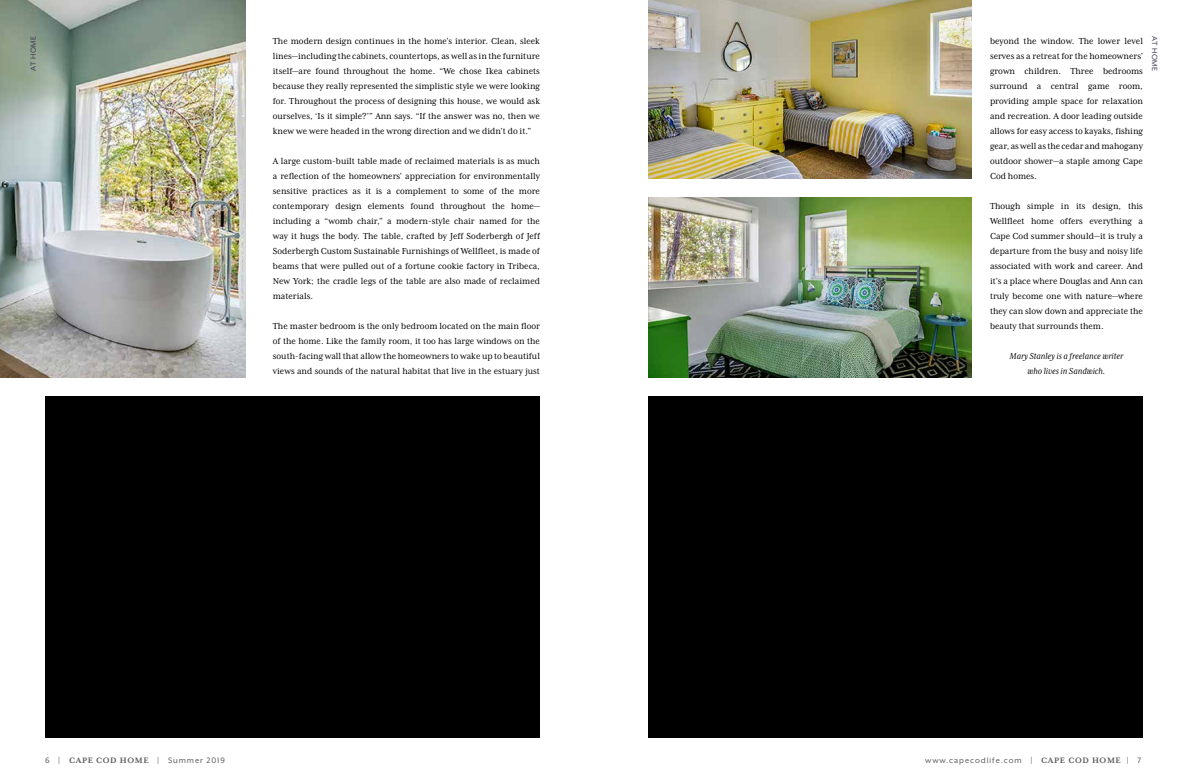
<style>
.page{position:relative;width:1188px;height:783px;background:#fff}
.page>*{position:absolute;margin:0;border:0;box-sizing:border-box;transform-origin:0 0}
.t1{font:10px/15px "Mrs Eaves XL Serif Nar OT";color:#000;text-align:justify}
.t2{font:italic 10px/15px "Mrs Eaves XL Serif Nar OT";color:#000;text-align:center}
.t3{font:9px "Mr Eaves XL San R";letter-spacing:.1em;color:#58595b}
.t4{font:8.5px "Mr Eaves XL San R";letter-spacing:.06em;color:#413c57}
.s1{font-family:"Mrs Eaves XL Serif OT";font-weight:700}
</style>
<div class="page">
<div style="left:45px;top:396px;width:495px;height:342px;background:#000"></div>
<div style="left:648px;top:396px;width:495px;height:342px;background:#000"></div>
<img style="left:0;top:0;width:246px;height:378px">
<img style="left:648px;top:0;width:324px;height:178px">
<img style="left:648px;top:198px;width:324px;height:180px">
<p class="t4" style="left:28px;top:71px;width:36px;rotate:-90deg">AT HOME</p>
<p class="t4" style="left:1160px;top:36px;width:36px;rotate:90deg">AT HOME</p>
<p class="t1" style="left:273px;top:33px;width:269px">The modern design continues in the home’s interior. Clean, sleek lines—including the cabinets, countertops, as well as in the furniture itself—are found throughout the home. “We chose Ikea cabinets because they really represented the simplistic style we were looking for. Throughout the process of designing this house, we would ask ourselves, ‘Is it simple?’” Ann says. “If the answer was no, then we knew we were headed in the wrong direction and we didn’t do it.”</p>
<p class="t1" style="left:273px;top:153px;width:269px">A large custom-built table made of reclaimed materials is as much a reflection of the homeowners’ appreciation for environmentally sensitive practices as it is a complement to some of the more contemporary design elements found throughout the home— including a “womb chair,” a modern-style chair named for the way it hugs the body. The table, crafted by Jeff Soderbergh of Jeff Soderbergh Custom Sustainable Furnishings of Wellfleet, is made of beams that were pulled out of a fortune cookie factory in Tribeca, New York; the cradle legs of the table are also made of reclaimed materials.</p>
<p class="t1" style="left:273px;top:318px;width:269px">The master bedroom is the only bedroom located on the main floor of the home. Like the family room, it too has large windows on the south-facing wall that allow the homeowners to wake up to beautiful views and sounds of the natural habitat that live in the estuary just</p>
<p class="t1" style="left:990px;top:33px;width:155px">beyond the window. The lower level serves as a retreat for the homeowners’ grown children. Three bedrooms surround a central game room, providing ample space for relaxation and recreation. A door leading outside allows for easy access to kayaks, fishing gear, as well as the cedar and mahogany outdoor shower—a staple among Cape Cod homes.</p>
<p class="t1" style="left:990px;top:198px;width:155px">Though simple in its design, this Wellfleet home offers everything a Cape Cod summer should—it is truly a departure from the busy and noisy life associated with work and career. And it’s a place where Douglas and Ann can truly become one with nature—where they can slow down and appreciate the beauty that surrounds them.</p>
<p class="t2" style="left:1010px;top:348px;width:115px">Mary Stanley is a freelance writer who lives in Sandwich.</p>
<p class="t3" style="left:45px;top:756px;width:182px">6 | <span class="s1">CAPE COD HOME</span> | Summer 2019</p>
<p class="t3" style="left:925px;top:756px;width:218px">www.capecodlife.com | <span class="s1">CAPE COD HOME</span> | 7</p>
</div>
